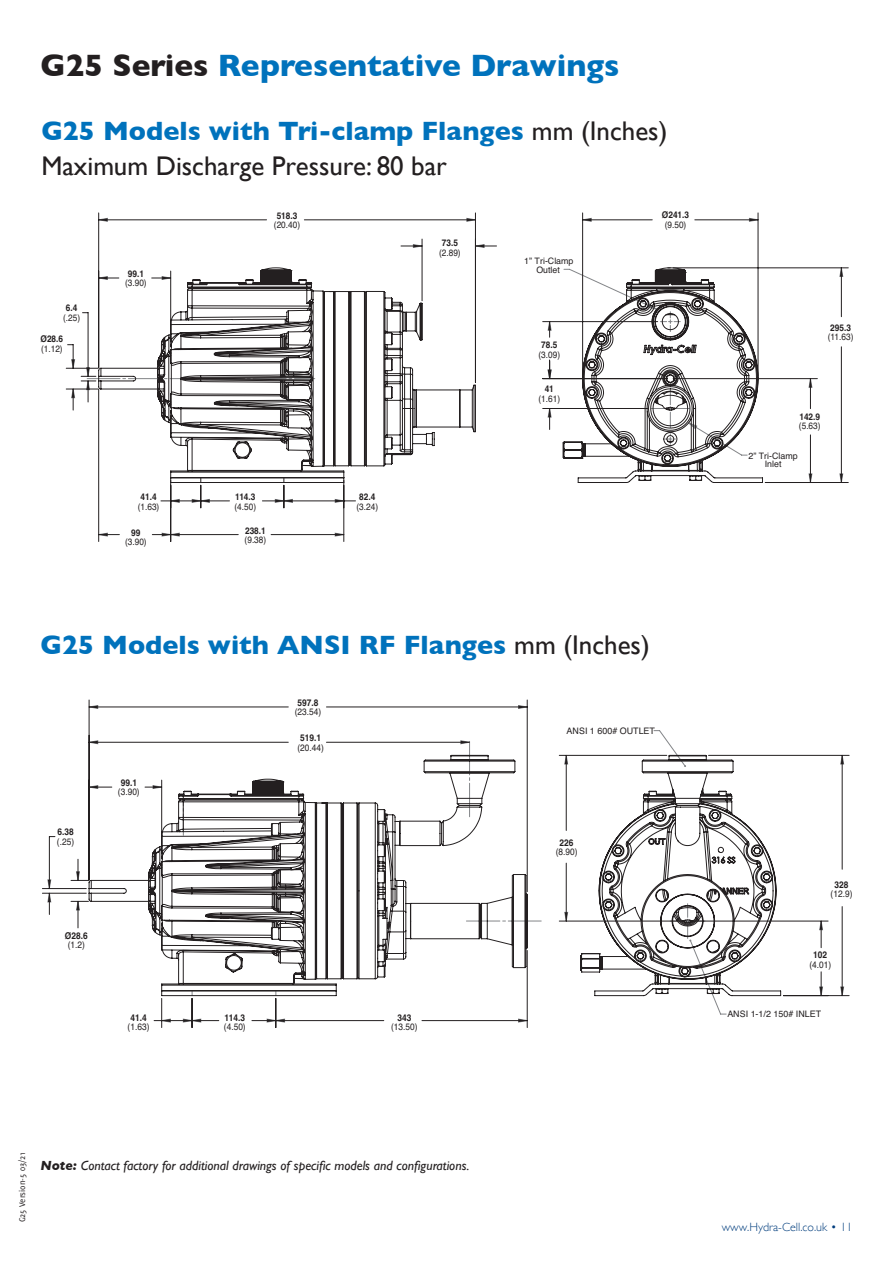
<style>
.page{position:relative;width:893px;height:1263px;background:#fff}
.page>*{position:absolute;margin:0;border:0;box-sizing:border-box;transform-origin:0 0}
.t1{font:700 31.5px "Gill Sans";color:#0072bc}
.t2{font:27px/34.5px "Gill Sans";color:#231f20}
.t3{font:700 27px "Gill Sans";color:#0072bc}
.t4{font:italic 13.5px "Gill Sans";color:#231f20}
.t5{font:300 12px "Gill Sans";color:#013d7d}
.t6{font:9.3px/9.3px "Helvetica";color:#231f20;scale:.9 1}
.t7{font:700 9.3px/9.3px "Helvetica";color:#231f20;scale:.9 1}
.t8{font:9px "Helvetica";color:#231f20}
.t9{font:9px "Delicious";color:#231f20}
.t10{font:8.85px/8.9px "Helvetica";color:#231f20;text-align:center}
.s1{color:#231f20}
.s2{font-weight:700;color:#0072bc}
.s3{font-weight:700}
.s4{font-weight:400}
.s5{font-weight:400;color:#231f20}
</style>
<div class="page">
<hr style="left:673px;top:268px;width:175px;height:1px;background:#231f20">
<hr style="left:765px;top:482px;width:83px;height:1px;background:#231f20">
<hr style="left:98px;top:390px;width:1px;height:151px;background:#231f20">
<hr style="left:170px;top:480px;width:1px;height:61px;background:#231f20">
<hr style="left:344px;top:480px;width:1px;height:61px;background:#231f20">
<hr style="left:66px;top:368px;width:32px;height:1px;background:#231f20">
<hr style="left:66px;top:389px;width:32px;height:1px;background:#231f20">
<svg style="left:68px;top:344px;width:4px;height:24px"></svg>
<hr style="left:98px;top:213px;width:1px;height:155px;background:#231f20">
<hr style="left:475px;top:213px;width:1px;height:169px;background:#231f20">
<hr style="left:758px;top:213px;width:1px;height:163px;background:#231f20">
<hr style="left:582px;top:213px;width:1px;height:163px;background:#231f20">
<svg style="left:72px;top:218px;width:740px;height:318px"></svg>
<svg style="left:98px;top:267px;width:665px;height:216px"></svg>
<hr style="left:527px;top:950px;width:1px;height:77px;background:#231f20">
<hr style="left:42px;top:888px;width:44px;height:1px;background:#231f20">
<hr style="left:42px;top:893px;width:44px;height:1px;background:#231f20">
<hr style="left:89px;top:700px;width:1px;height:180px;background:#231f20">
<hr style="left:527px;top:700px;width:1px;height:192px;background:#231f20">
<hr style="left:708px;top:755px;width:141px;height:1px;background:#231f20">
<hr style="left:783px;top:995px;width:66px;height:1px;background:#231f20">
<svg style="left:154px;top:996px;width:373px;height:31px"></svg>
<svg style="left:48px;top:705px;width:796px;height:290px"></svg>
<svg style="left:89px;top:754px;width:692px;height:242px"></svg>
<p class="t1" style="left:40px;top:40px;width:580px"><span class="s1">G25 Series</span> Representative Drawings</p>
<p class="t2" style="left:41px;top:114px;width:627px"><span class="s2">G25 Models with Tri-clamp Flanges</span> mm (Inches)<br>Maximum Discharge Pressure: 80 bar</p>
<p class="t6" style="left:63px;top:304px;width:20px"><span class="s3">6.4 </span>(.25)</p>
<p class="t6" style="left:41px;top:335px;width:27px"><span class="s3">Ø28.6 </span>(1.12)</p>
<p class="t6" style="left:125px;top:269px;width:26px"><span class="s3">99.1 </span>(3.90)</p>
<p class="t6" style="left:274px;top:211px;width:31px"><span class="s3">518.3 </span>(20.40)</p>
<p class="t6" style="left:439px;top:239px;width:26px"><span class="s3">73.5 </span>(2.89)</p>
<p class="t10" style="left:524px;top:256px;width:51px">1” Tri-Clamp<br>Outlet</p>
<p class="t6" style="left:538px;top:341px;width:26px"><span class="s3">78.5 </span>(3.09)</p>
<p class="t6" style="left:538px;top:385px;width:26px;text-align:center"><span class="s3">41 </span>(1.61)</p>
<p class="t7" style="left:662px;top:211px;width:32px">Ø241.3 <span class="s4">(9.50)</span></p>
<p class="t6" style="left:138px;top:493px;width:26px"><span class="s3">41.4 </span>(1.63)</p>
<p class="t6" style="left:234px;top:493px;width:26px"><span class="s3">114.3 </span>(4.50)</p>
<p class="t6" style="left:356px;top:493px;width:26px"><span class="s3">82.4 </span>(3.24)</p>
<p class="t6" style="left:125px;top:528px;width:26px;text-align:center"><span class="s3">99 </span>(3.90)</p>
<p class="t6" style="left:245px;top:526px;width:26px"><span class="s3">238.1 </span>(9.38)</p>
<p class="t3" style="left:40px;top:623px;width:611px">G25 Models with ANSI RF Flanges <span class="s5">mm (Inches)</span></p>
<p class="t6" style="left:57px;top:828px;width:21px"><span class="s3">6.38 </span>(.25)</p>
<p class="t6" style="left:118px;top:778px;width:26px"><span class="s3">99.1 </span>(3.90)</p>
<p class="t7" style="left:65px;top:931px;width:27px;text-align:center">Ø28.6 <span class="s4">(1.2)</span></p>
<p class="t6" style="left:128px;top:1013px;width:26px"><span class="s3">41.4 </span>(1.63)</p>
<p class="t6" style="left:295px;top:698px;width:31px"><span class="s3">597.8 </span>(23.54)</p>
<p class="t6" style="left:297px;top:734px;width:31px"><span class="s3">519.1 </span>(20.44)</p>
<p class="t6" style="left:224px;top:1013px;width:26px"><span class="s3">114.3 </span>(4.50)</p>
<p class="t6" style="left:391px;top:1013px;width:31px;text-align:center"><span class="s3">343 </span>(13.50)</p>
<p class="t8" style="left:567px;top:724px;width:90px">ANSI 1 600# OUTLET</p>
<p class="t6" style="left:556px;top:838px;width:26px;text-align:center"><span class="s3">226 </span>(8.90)</p>
<p class="t6" style="left:828px;top:324px;width:30px"><span class="s3">295.3 </span>(11.63)</p>
<p class="t6" style="left:799px;top:412px;width:26px"><span class="s3">142.9 </span>(5.63)</p>
<p class="t10" style="left:748px;top:451px;width:51px">2” Tri-Clamp<br>Inlet</p>
<p class="t6" style="left:831px;top:880px;width:26px;text-align:center"><span class="s3">328 </span>(12.9)</p>
<p class="t6" style="left:809px;top:950px;width:26px;text-align:center"><span class="s3">102 </span>(4.01)</p>
<p class="t8" style="left:727px;top:1007px;width:95px">ANSI 1-1/2 150# INLET</p>
<p class="t9" style="left:17px;top:1222px;width:72px;rotate:-90deg">G25 Version-5 03/21</p>
<p class="t4" style="left:40px;top:1158px;width:431px"><span class="s3">Note:</span> Contact factory for additional drawings of specific models and configurations.</p>
<p class="t5" style="left:722px;top:1218px;width:132px">www.Hydra-Cell.co.uk • 11</p>
</div>
